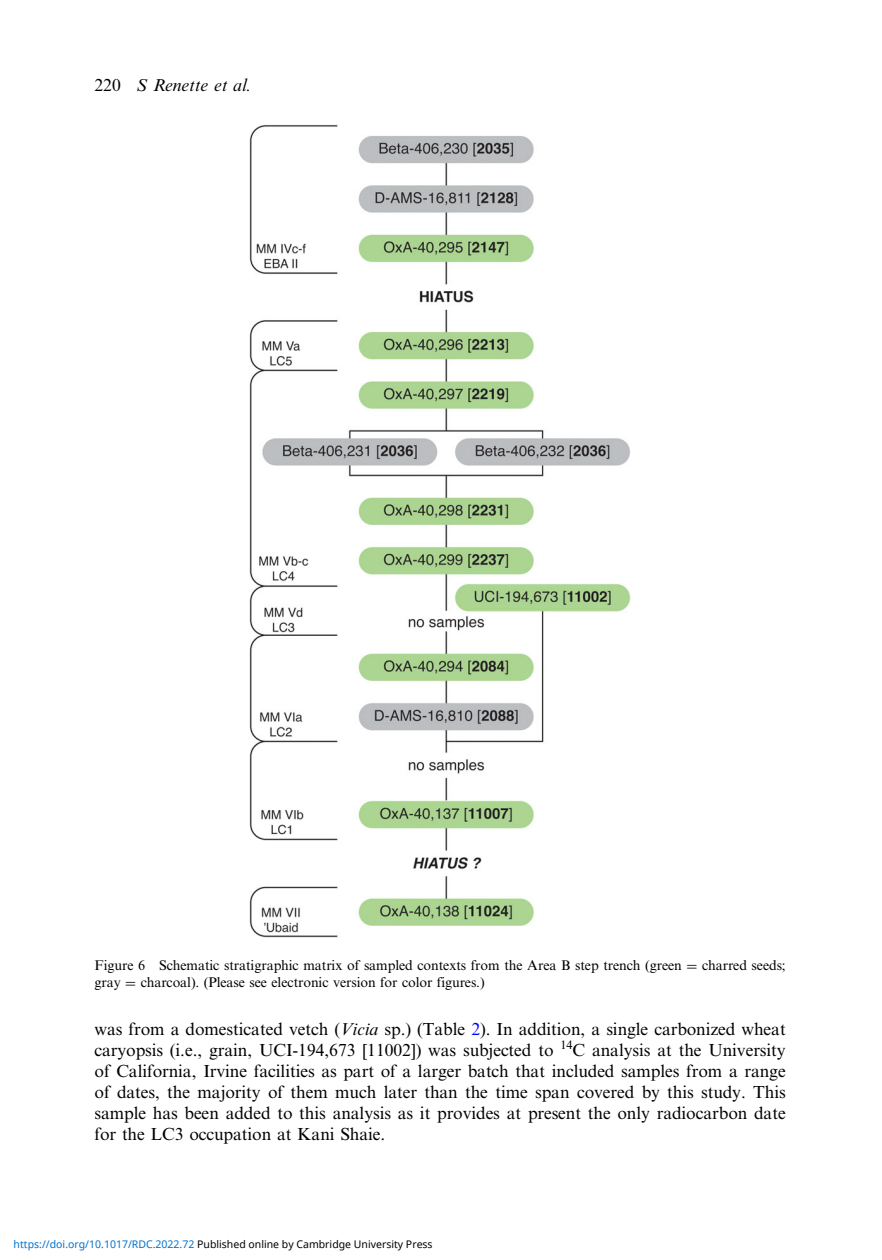
<style>
.page{position:relative;width:882px;height:1260px;background:#fff}
.page>*{position:absolute;margin:0;border:0;box-sizing:border-box;transform-origin:0 0}
.t1{font:17.5px/21px "Adv O Ta 20 b 42 a 7";color:#000;text-align:justify}
.t2{font:17.5px "Adv OT5 cf 73554.I";color:#000}
.t3{font:14px/16.6px "Adv O Ta 20 b 42 a 7";color:#000}
.t4{font:10.5px "Noto Sans";color:#000}
.s1{font-family:"Adv O Ta 20 b 42 a 7"}
.s2{font-family:"Adv OT6 b 1 ec 377"}
.s3{font-family:"Adv OT5 cf 73554.I"}
.s4{color:#00f}
.s5{color:#0172cf}
</style>
<div class="page">
<img style="left:250px;top:125px;width:380px;height:813px">
<p class="t2" style="left:95px;top:78px;width:158px"><span class="s1">220</span> S Renette et al.</p>
<p class="t3" style="left:95px;top:958px;width:693px">Figure 6 Schematic stratigraphic matrix of sampled contexts from the Area B step trench (green <span class="s2">=</span> charred seeds; gray <span class="s2">=</span> charcoal). (Please see electronic version for color figures.)</p>
<p class="t1" style="left:95px;top:1020px;width:693px">was from a domesticated vetch (<span class="s3">Vicia</span> sp.) (Table <span class="s4">2</span>). In addition, a single carbonized wheat caryopsis (i.e., grain, UCI-194,673 [11002]) was subjected to <sup>14</sup>C analysis at the University of California, Irvine facilities as part of a larger batch that included samples from a range of dates, the majority of them much later than the time span covered by this study. This sample has been added to this analysis as it provides at present the only radiocarbon date for the LC3 occupation at Kani Shaie.</p>
<p class="t4" style="left:14px;top:1236px;width:421px"><span class="s5">https://doi.org/10.1017/RDC.2022.72</span> Published online by Cambridge University Press</p>
</div>
